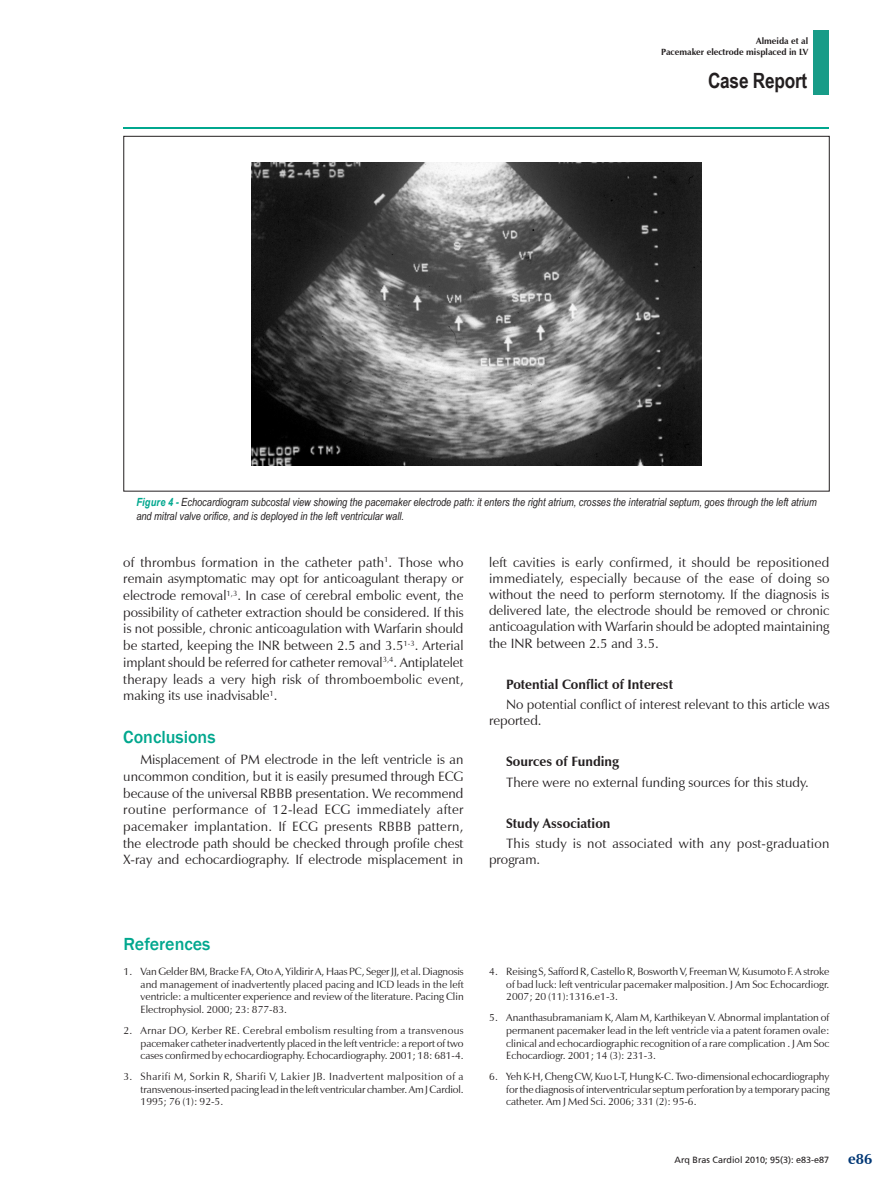
<style>
.page{position:relative;width:893px;height:1191px;background:#fff}
.page>*{position:absolute;margin:0;border:0;box-sizing:border-box;transform-origin:0 0}
.t1{font:700 21px "Arial Narrow";letter-spacing:-.01em;color:#231f20}
.Títulos__textos{font:500 18px "Franklin Gothic";color:#00a78e}
.Referências{font:500 18px "Franklin Gothic";color:#00a78e}
.t2{font:700 15px "Zapf Humanist 601 BT";color:#013775}
.Texto{font:13.5px/16.6px "Zapf Humanist 601 BT";color:#231f20;text-align:justify}
.Texto-2{font:700 13.5px "Zapf Humanist 601 BT";color:#231f20}
.Texto-3{font:13.5px/16.2px "Zapf Humanist 601 BT";letter-spacing:.02em;color:#231f20}
._04_FIGURA_ref{font:italic 11.25px/13.5px "Arial Narrow";color:#231f20}
.Refer_bibliog{font:10.5px/12.6px "Zapf Humanist 601 BT";color:#231f20;text-align:justify}
.t3{font:700 9px "Zapf Humanist 601 BT";color:#231f20}
.t4{font:9px "Frutiger";color:#231f20}
.s1{font-weight:700;color:#00a78e}
</style>
<div class="page">
<div style="left:813px;top:30px;width:16px;height:64px;background:#189c88"></div>
<img style="left:252px;top:162px;width:449px;height:303px">
<hr style="left:124px;top:127px;width:705px;height:1px;background:#00a78e">
<p class="t3" style="left:756px;top:36px;width:53px">Almeida et al</p>
<p class="t3" style="left:661px;top:47px;width:149px">Pacemaker electrode misplaced in LV</p>
<h1 class="t1" style="left:708px;top:65px;width:101px">Case Report</h1>
<p class="_04_FIGURA_ref" style="left:136px;top:495px;width:682px"><span class="s1">Figure 4 -</span> Echocardiogram subcostal view showing the pacemaker electrode path: it enters the right atrium, crosses the interatrial septum, goes through the left atrium and mitral valve orifice, and is deployed in the left ventricular wall.</p>
<p class="Texto" style="left:123px;top:553px;width:342px">of thrombus formation in the catheter path<sup>1</sup>. Those who remain asymptomatic may opt for anticoagulant therapy or electrode removal<sup>1,3</sup>. In case of cerebral embolic event, the possibility of catheter extraction should be considered. If this is not possible, chronic anticoagulation with Warfarin should be started, keeping the INR between 2.5 and 3.5<sup>1-3</sup>. Arterial implant should be referred for catheter removal<sup>3,4</sup>. Antiplatelet therapy leads a very high risk of thromboembolic event, making its use inadvisable<sup>1</sup>.</p>
<p class="Títulos__textos" style="left:123px;top:726px;width:94px">Conclusions</p>
<p class="Texto" style="left:123px;top:751px;width:342px;text-indent:17px">Misplacement of PM electrode in the left ventricle is an uncommon condition, but it is easily presumed through ECG because of the universal RBBB presentation. We recommend routine performance of 12-lead ECG immediately after pacemaker implantation. If ECG presents RBBB pattern, the electrode path should be checked through profile chest X-ray and echocardiography. If electrode misplacement in</p>
<p class="Texto" style="left:489px;top:554px;width:342px;line-height:16.2px">left cavities is early confirmed, it should be repositioned immediately, especially because of the ease of doing so without the need to perform sternotomy. If the diagnosis is delivered late, the electrode should be removed or chronic anticoagulation with Warfarin should be adopted maintaining the INR between 2.5 and 3.5.</p>
<p class="Texto-2" style="left:506px;top:675px;width:169px">Potential Conflict of Interest</p>
<p class="Texto" style="left:489px;top:696px;width:342px;line-height:16.2px;text-indent:17px">No potential conflict of interest relevant to this article was reported.</p>
<p class="Texto-2" style="left:506px;top:753px;width:115px">Sources of Funding</p>
<p class="Texto" style="left:506px;top:774px;width:304px">There were no external funding sources for this study.</p>
<p class="Texto-2" style="left:506px;top:814px;width:106px">Study Association</p>
<p class="Texto-3" style="left:489px;top:835px;width:342px;text-indent:17px">This study is not associated with any post-graduation program.</p>
<p class="Referências" style="left:124px;top:932px;width:88px">References</p>
<p class="Refer_bibliog" style="left:141px;top:965px;width:325px;text-indent:-17px">1. Van Gelder BM, Bracke FA, Oto A, Yildirir A, Haas PC, Seger JJ, et al. Diagnosis and management of inadvertently placed pacing and ICD leads in the left ventricle: a multicenter experience and review of the literature. Pacing Clin Electrophysiol. 2000; 23: 877-83.</p>
<p class="Refer_bibliog" style="left:141px;top:1024px;width:325px;text-indent:-17px">2. Arnar DO, Kerber RE. Cerebral embolism resulting from a transvenous pacemaker catheter inadvertently placed in the left ventricle: a report of two cases confirmed by echocardiography. Echocardiography. 2001; 18: 681-4.</p>
<p class="Refer_bibliog" style="left:141px;top:1070px;width:325px;text-indent:-17px">3. Sharifi M, Sorkin R, Sharifi V, Lakier JB. Inadvertent malposition of a transvenous-inserted pacing lead in the left ventricular chamber. Am J Cardiol.<br>1995; 76 (1): 92-5.</p>
<p class="Refer_bibliog" style="left:506px;top:965px;width:325px;text-indent:-17px">4. Reising S, Safford R, Castello R, Bosworth V, Freeman W, Kusumoto F. A stroke of bad luck: left ventricular pacemaker malposition. J Am Soc Echocardiogr.<br>2007; 20 (11):1316.e1-3.</p>
<p class="Refer_bibliog" style="left:506px;top:1011px;width:325px;text-indent:-17px">5. Ananthasubramaniam K, Alam M, Karthikeyan V. Abnormal implantation of permanent pacemaker lead in the left ventricle via a patent foramen ovale: clinical and echocardiographic recognition of a rare complication . J Am Soc Echocardiogr. 2001; 14 (3): 231-3.</p>
<p class="Refer_bibliog" style="left:506px;top:1070px;width:325px;text-indent:-17px">6. Yeh K-H, Cheng CW, Kuo L-T, Hung K-C. Two-dimensional echocardiography for the diagnosis of interventricular septum perforation by a temporary pacing catheter. Am J Med Sci. 2006; 331 (2): 95-6.</p>
<p class="t4" style="left:675px;top:1154px;width:156px">Arq Bras Cardiol 2010; 95(3): e83-e87</p>
<p class="t2" style="left:848px;top:1149px;width:26px">e86</p>
</div>
